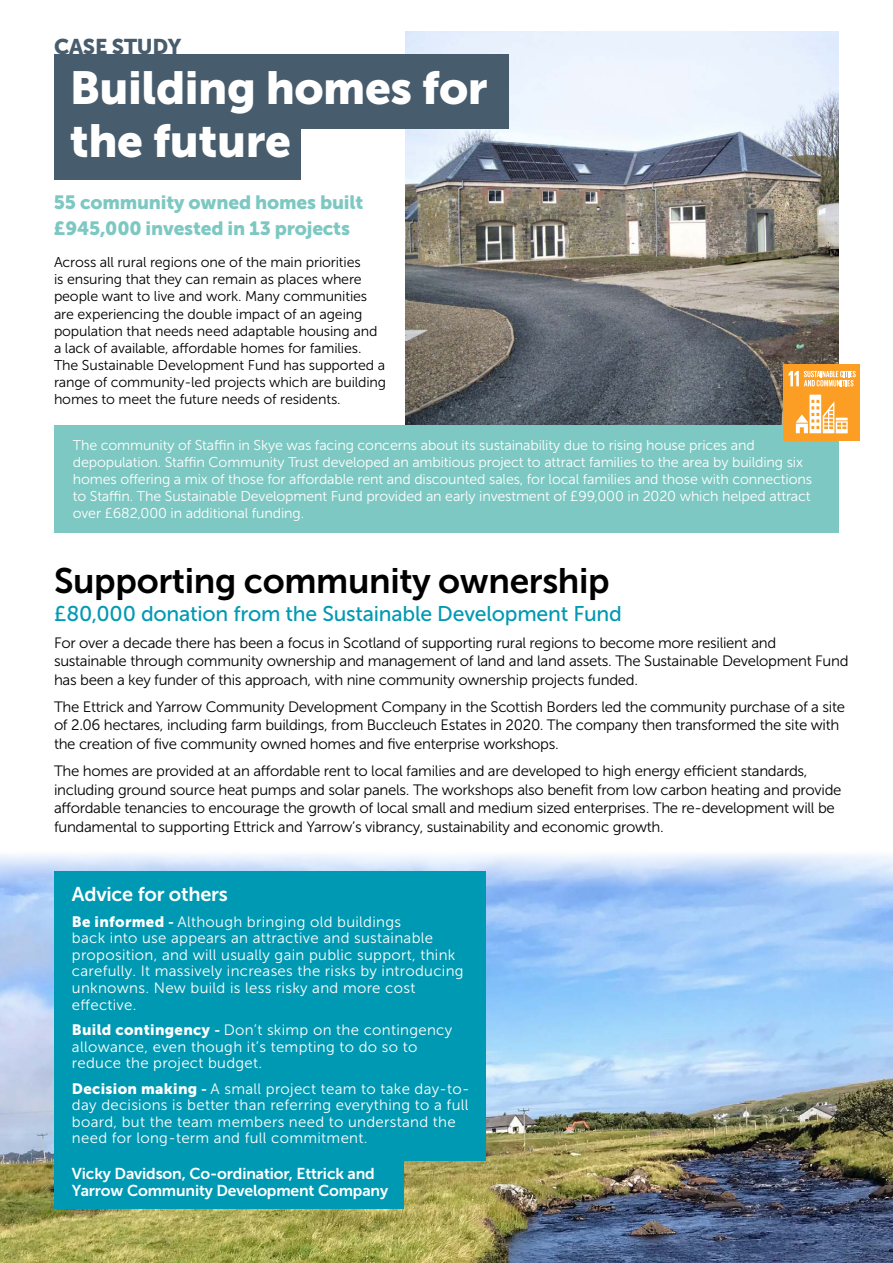
<style>
.page{position:relative;width:893px;height:1263px;background:#fff}
.page>*{position:absolute;margin:0;border:0;box-sizing:border-box;transform-origin:0 0}
.t1{font:46.05px/52.8px "Museo Sans 900";letter-spacing:-.01em;color:#fff}
.t2{font:35.25px "Museo Sans 700";letter-spacing:-.01em;color:#000}
.t3{font:21.3px "Museo Sans 500";letter-spacing:-.01em;color:#0099b3}
.t4{font:21.3px "Museo Sans 900";letter-spacing:-.01em;color:#475c6d}
.t5{font:19.95px "Museo Sans 700";letter-spacing:-.01em;color:#fff}
.t6{font:19.05px "Museo Sans 900";letter-spacing:-.01em;color:#7dc8c2}
.t7{font:15.75px/16.5px "Museo Sans 700";letter-spacing:-.01em;color:#fff}
.t8{font:15px/18.6px "Museo Sans 300";letter-spacing:-.02em;color:#000}
.t9{font:15px/16.6px "Museo Sans 300";letter-spacing:.02em;color:#fff}
.t10{font:14.25px/17.1px "Museo Sans 300";letter-spacing:-.01em;color:#fff}
.t11{font:14.25px/17.1px "Museo Sans 300";letter-spacing:-.01em;color:#000}
.s1{font-family:"Museo Sans 900"}
.s2{font-family:"Museo Sans 700";font-size:14.25px}
</style>
<div class="page">
<img style="left:405px;top:32px;width:434px;height:393px">
<img style="left:0;top:854px;width:893px;height:409px">
<div style="left:54px;top:425px;width:785px;height:108px;background:#7dc8c2"></div>
<div style="left:54px;top:872px;width:431px;height:289px;background:#0099b3"></div>
<div style="left:54px;top:1134px;width:349px;height:75px;background:#0099b3"></div>
<div style="left:54px;top:54px;width:455px;height:74px;background:#475c6d"></div>
<div style="left:54px;top:122px;width:246px;height:57px;background:#475c6d"></div>
<div style="left:783px;top:365px;width:76px;height:76px;background:#fc9e24"></div>
<svg style="left:796px;top:395px;width:52px;height:38px"></svg>
<svg style="left:788px;top:371px;width:68px;height:15px"></svg>
<h3 class="t4" style="left:54px;top:35px;width:129px">CASE STUDY</h3>
<h1 class="t1" style="left:70px;top:61px;width:419px">Building homes for the future</h1>
<p class="t6" style="left:54px;top:191px;width:311px">55 community owned homes built</p>
<p class="t6" style="left:54px;top:217px;width:298px">£945,000 invested in 13 projects</p>
<p class="t11" style="left:54px;top:254px;width:334px">Across all rural regions one of the main priorities<br>is ensuring that they can remain as places where people want to live and work. Many communities are experiencing the double impact of an ageing population that needs need adaptable housing and a lack of available, affordable homes for families.<br>The Sustainable Development Fund has supported a range of community-led projects which are building homes to meet the future needs of residents.</p>
<p class="t10" style="left:73px;top:437px;width:741px">The community of Staffin in Skye was facing concerns about its sustainability due to rising house prices and depopulation. Staffin Community Trust developed an ambitious project to attract families to the area by building six homes offering a mix of those for affordable rent and discounted sales, for local families and those with connections to Staffin. The Sustainable Development Fund provided an early investment of £99,000 in 2020 which helped attract over £682,000 in additional funding.</p>
<h2 class="t2" style="left:54px;top:561px;width:557px">Supporting community ownership</h2>
<h3 class="t3" style="left:54px;top:602px;width:569px">£80,000 donation from the Sustainable Development Fund</h3>
<p class="t8" style="left:54px;top:633px;width:796px">For over a decade there has been a focus in Scotland of supporting rural regions to become more resilient and sustainable through community ownership and management of land and land assets. The Sustainable Development Fund has been a key funder of this approach, with nine community ownership projects funded.</p>
<p class="t8" style="left:54px;top:697px;width:792px">The Ettrick and Yarrow Community Development Company in the Scottish Borders led the community purchase of a site of 2.06 hectares, including farm buildings, from Buccleuch Estates in 2020. The company then transformed the site with the creation of five community owned homes and five enterprise workshops.</p>
<p class="t8" style="left:54px;top:762px;width:789px">The homes are provided at an affordable rent to local families and are developed to high energy efficient standards, including ground source heat pumps and solar panels. The workshops also benefit from low carbon heating and provide affordable tenancies to encourage the growth of local small and medium sized enterprises. The re-development will be fundamental to supporting Ettrick and Yarrow’s vibrancy, sustainability and economic growth.</p>
<h3 class="t5" style="left:72px;top:883px;width:157px">Advice for others</h3>
<p class="t9" style="left:72px;top:913px;width:393px"><span class="s1">Be informed</span> <span class="s2">-</span> Although bringing old buildings<br>back into use appears an attractive and sustainable proposition, and will usually gain public support, think carefully. It massively increases the risks by introducing unknowns. New build is less risky and more cost effective.</p>
<p class="t9" style="left:72px;top:1022px;width:382px"><span class="s1">Build contingency</span> <span class="s2">-</span> Don’t skimp on the contingency allowance, even though it’s tempting to do so to reduce the project budget.</p>
<p class="t9" style="left:72px;top:1080px;width:399px"><span class="s1">Decision making</span> <span class="s2">-</span> A small project team to take day-to&shy;day decisions is better than referring everything to a full board, but the team members need to understand the need for long-term and full commitment.</p>
<p class="t7" style="left:72px;top:1166px;width:318px">Vicky Davidson, Co-ordinatior, Ettrick and<br>Yarrow Community Development Company</p>
</div>
